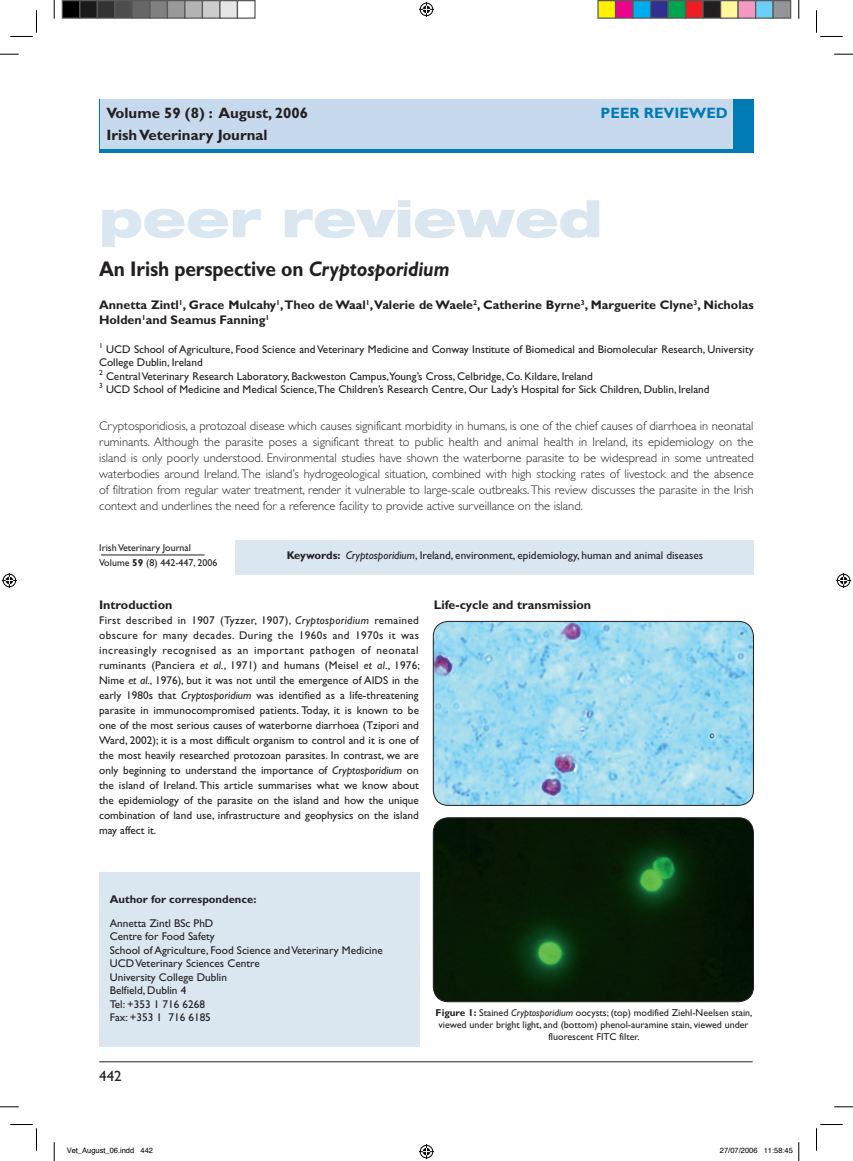
<style>
.page{position:relative;width:853px;height:1161px;background:#fff}
.page>*{position:absolute;margin:0;border:0;box-sizing:border-box;transform-origin:0 0}
.t1{font:900 expanded 50px "Helvetica Neue";color:#dae7f1}
.t2{font:700 21.25px "Gill Sans";letter-spacing:-.005em;color:#231f20;scale:.9 1}
.t3{font:700 15px "Gill Sans";color:#231f20}
.t4{font:700 15px "Gill Sans";color:#007bb5}
.t5{font:15px "Gill Sans";color:#231f20}
.t6{font:300 12.5px/16px "Gill Sans";color:#231f20;text-align:justify}
.t7{font:700 12.5px/15px "Gill Sans";color:#231f20}
.t8{font:11.25px/15px "Gill Sans";color:#231f20}
.t9{font:700 11.25px "Gill Sans";color:#231f20}
.t10{font:10px/12px "Gill Sans";color:#231f20}
.t11{font:7.5px "Helvetica";color:#000}
.s1{font-style:italic}
.s2{font-weight:700}
</style>
<div class="page">
<hr style="left:99px;top:1061px;width:653px;height:1px;background:#231f20">
<hr style="left:101px;top:555px;width:103px;height:1px;background:#231f20">
<div style="left:235px;top:540px;width:518px;height:34px;background:#dae7f1"></div>
<div style="left:99px;top:872px;width:320px;height:174px;background:#dae7f1"></div>
<img style="left:433px;top:818px;width:320px;height:184px;border-radius:15px">
<div style="left:433px;top:817px;width:320px;height:185px;border:1px solid #231f20;border-radius:15px"></div>
<img style="left:433px;top:621px;width:320px;height:184px;border-radius:15px">
<div style="left:433px;top:621px;width:320px;height:184px;border:1px solid #231f20;border-radius:15px"></div>
<div style="left:99px;top:99px;width:654px;height:53px;background:#007bb5"></div>
<div style="left:100px;top:99px;width:632px;height:50px;background:#c7d9ec"></div>
<svg style="left:0;top:53px;width:19px;height:2px"></svg>
<svg style="left:834px;top:53px;width:18px;height:2px"></svg>
<svg style="left:0;top:1106px;width:19px;height:1px"></svg>
<svg style="left:834px;top:1106px;width:18px;height:1px"></svg>
<svg style="left:53px;top:0;width:2px;height:19px"></svg>
<svg style="left:53px;top:1142px;width:2px;height:19px"></svg>
<svg style="left:798px;top:0;width:1px;height:19px"></svg>
<svg style="left:10px;top:10px;width:27px;height:27px"></svg>
<svg style="left:10px;top:1124px;width:27px;height:27px"></svg>
<svg style="left:816px;top:10px;width:26px;height:27px"></svg>
<svg style="left:816px;top:1124px;width:26px;height:27px"></svg>
<svg style="left:419px;top:2px;width:15px;height:15px"></svg>
<svg style="left:419px;top:1144px;width:15px;height:15px"></svg>
<svg style="left:2px;top:573px;width:15px;height:15px"></svg>
<svg style="left:836px;top:573px;width:15px;height:15px"></svg>
<div style="left:62px;top:1px;width:18px;height:17px;background:#000"></div>
<div style="left:62px;top:0;width:18px;height:19px;border:1px solid #595959"></div>
<div style="left:80px;top:1px;width:17px;height:17px;background:#1a1a1a"></div>
<div style="left:79px;top:0;width:19px;height:19px;border:1px solid #595959"></div>
<div style="left:97px;top:1px;width:18px;height:17px;background:#333"></div>
<div style="left:97px;top:0;width:18px;height:19px;border:1px solid #595959"></div>
<div style="left:115px;top:1px;width:17px;height:17px;background:#4d4d4d"></div>
<div style="left:114px;top:0;width:19px;height:19px;border:1px solid #595959"></div>
<div style="left:132px;top:1px;width:18px;height:17px;background:#666"></div>
<div style="left:132px;top:0;width:18px;height:19px;border:1px solid #595959"></div>
<div style="left:150px;top:1px;width:17px;height:17px;background:#808080"></div>
<div style="left:149px;top:0;width:19px;height:19px;border:1px solid #595959"></div>
<div style="left:167px;top:1px;width:18px;height:17px;background:#999"></div>
<div style="left:167px;top:0;width:18px;height:19px;border:1px solid #595959"></div>
<div style="left:185px;top:1px;width:17px;height:17px;background:#b3b3b3"></div>
<div style="left:184px;top:0;width:19px;height:19px;border:1px solid #595959"></div>
<div style="left:202px;top:1px;width:18px;height:17px;background:#ccc"></div>
<div style="left:202px;top:0;width:18px;height:19px;border:1px solid #595959"></div>
<div style="left:220px;top:1px;width:17px;height:17px;background:#e6e6e6"></div>
<div style="left:219px;top:0;width:19px;height:19px;border:1px solid #595959"></div>
<div style="left:237px;top:0;width:18px;height:19px;border:1px solid #595959"></div>
<div style="left:598px;top:1px;width:17px;height:17px;background:#fff101"></div>
<div style="left:597px;top:0;width:19px;height:19px;border:1px solid #595959"></div>
<div style="left:615px;top:1px;width:18px;height:17px;background:#ed028c"></div>
<div style="left:615px;top:0;width:18px;height:19px;border:1px solid #595959"></div>
<div style="left:633px;top:1px;width:17px;height:17px;background:#00aeef"></div>
<div style="left:632px;top:0;width:19px;height:19px;border:1px solid #595959"></div>
<div style="left:650px;top:1px;width:18px;height:17px;background:#2e3092"></div>
<div style="left:650px;top:0;width:18px;height:19px;border:1px solid #595959"></div>
<div style="left:668px;top:1px;width:17px;height:17px;background:#00a54f"></div>
<div style="left:667px;top:0;width:19px;height:19px;border:1px solid #595959"></div>
<div style="left:685px;top:1px;width:18px;height:17px;background:#ee1d23"></div>
<div style="left:685px;top:0;width:18px;height:19px;border:1px solid #595959"></div>
<div style="left:703px;top:1px;width:17px;height:17px;background:#231f20"></div>
<div style="left:702px;top:0;width:19px;height:19px;border:1px solid #595959"></div>
<div style="left:720px;top:1px;width:18px;height:17px;background:#fff79a"></div>
<div style="left:720px;top:0;width:18px;height:19px;border:1px solid #595959"></div>
<div style="left:738px;top:1px;width:17px;height:17px;background:#f499c2"></div>
<div style="left:737px;top:0;width:19px;height:19px;border:1px solid #595959"></div>
<div style="left:755px;top:1px;width:18px;height:17px;background:#6bcff6"></div>
<div style="left:755px;top:0;width:18px;height:19px;border:1px solid #595959"></div>
<div style="left:773px;top:1px;width:17px;height:17px;background:#939598"></div>
<div style="left:772px;top:0;width:19px;height:19px;border:1px solid #595959"></div>
<svg style="left:798px;top:1142px;width:1px;height:19px"></svg>
<h3 class="t3" style="left:106px;top:104px;width:203px">Volume 59 (8) : August, 2006</h3>
<h3 class="t4" style="left:600px;top:104px;width:20px">Peerrevie</h3>
<h3 class="t4" style="left:688px;top:104px;width:41px">wed</h3>
<h3 class="t3" style="left:106px;top:126px;width:163px">IrishVeterinary Journal</h3>
<h1 class="t1" style="left:99px;top:187px;width:504px">peer reviewed</h1>
<h2 class="t2" style="left:99px;top:256px;width:391px">An Irish perspective on <span class="s1">Cryptosporidium</span></h2>
<p class="t7" style="left:99px;top:297px;width:656px">Annetta Zintl<sup>1</sup>, Grace Mulcahy<sup>1</sup>,Theo de Waal<sup>1</sup>,Valerie de Waele<sup>2</sup>,Catherine Byrne<sup>3</sup>, Marguerite Clyne<sup>3</sup>, Nicholas<br>Holden<sup>1</sup>and Seamus Fanning<sup>1</sup></p>
<p class="t8" style="left:99px;top:342px;width:656px;line-height:13.5px"><sup>1</sup> UCD School of Agriculture, Food Science and Veterinary Medicine and Conway Institute of Biomedical and Biomolecular Research, University College Dublin, Ireland<br><sup>2</sup> Central Veterinary Research Laboratory, Backweston Campus,Young’s Cross, Celbridge, Co. Kildare, Ireland<br><sup>3</sup> UCD School of Medicine and Medical Science,The Children’s Research Centre, Our Lady’s Hospital for Sick Children, Dublin, Ireland</p>
<p class="t6" style="left:99px;top:418px;width:656px">Cryptosporidiosis, a protozoal disease which causes significant morbidity in humans, is one of the chief causes of diarrhoea in neonatal ruminants. Although the parasite poses a significant threat to public health and animal health in Ireland, its epidemiology on the island is only poorly understood. Environmental studies have shown the waterborne parasite to be widespread in some untreated waterbodies around Ireland. The island’s hydrogeological situation, combined with high stocking rates of livestock and the absence of filtration from regular water treatment, render it vulnerable to large-scale outbreaks. This review discusses the parasite in the Irish context and underlines the need for a reference facility to provide active surveillance on the island.</p>
<p class="t10" style="left:99px;top:540px;width:120px;line-height:15px">Irish Veterinary Journal<br>Volume <span class="s2">59</span> (8) 442-447, 2006</p>
<p class="t8" style="left:287px;top:547px;width:418px"><span class="s2">Keywords:</span> <span class="s1">Cryptosporidium</span>, Ireland, environment, epidemiology, human and animal diseases</p>
<p class="t7" style="left:99px;top:597px;width:75px">Introduction</p>
<p class="t8" style="left:99px;top:613px;width:322px;text-align:justify">First described in 1907 (Tyzzer, 1907), <span class="s1">Cryptosporidium</span> remained obscure for many decades. During the 1960s and 1970s it was increasingly recognised as an important pathogen of neonatal ruminants (Panciera <span class="s1">et al.</span>, 1971) and humans (Meisel <span class="s1">et al</span>., 1976; Nime <span class="s1">et al.</span>, 1976), but it was not until the emergence of AIDS in the early 1980s that <span class="s1">Cryptosporidium</span> was identified as a life-threatening parasite in immunocompromised patients. Today, it is known to be one of the most serious causes of waterborne diarrhoea (Tzipori and Ward, 2002); it is a most difficult organism to control and it is one of the most heavily researched protozoan parasites. In contrast, we are only beginning to understand the importance of <span class="s1">Cryptosporidium</span> on the island of Ireland. This article summarises what we know about the epidemiology of the parasite on the island and how the unique combination of land use, infrastructure and geophysics on the island may affect it.</p>
<p class="t7" style="left:434px;top:597px;width:159px">Life-cycle and transmission</p>
<p class="t9" style="left:110px;top:892px;width:148px">Author for correspondence:</p>
<p class="t8" style="left:110px;top:916px;width:274px;line-height:13.5px">Annetta Zintl BSc PhD<br>Centre for Food Safety<br>School of Agriculture, Food Science and Veterinary Medicine<br>UCD Veterinary Sciences Centre<br>University College Dublin<br>Belfield, Dublin 4<br>Tel: +353 1 716 6268<br>Fax: +353 1 716 6185</p>
<h3 class="t5" style="left:99px;top:1067px;width:24px">442</h3>
<p class="t10" style="left:435px;top:1007px;width:318px;text-align:center"><span class="s2">Figure 1:</span> Stained <span class="s1">Cryptosporidium</span> oocysts; (top) modified Ziehl-Neelsen stain, viewed under bright light, and (bottom) phenol-auramine stain, viewed under fluorescent FITC filter.</p>
<p class="t11" style="left:67px;top:1144px;width:88px">Vet_August_06.indd 442</p>
<p class="t11" style="left:720px;top:1144px;width:74px">27/07/2006 11:58:45</p>
</div>
